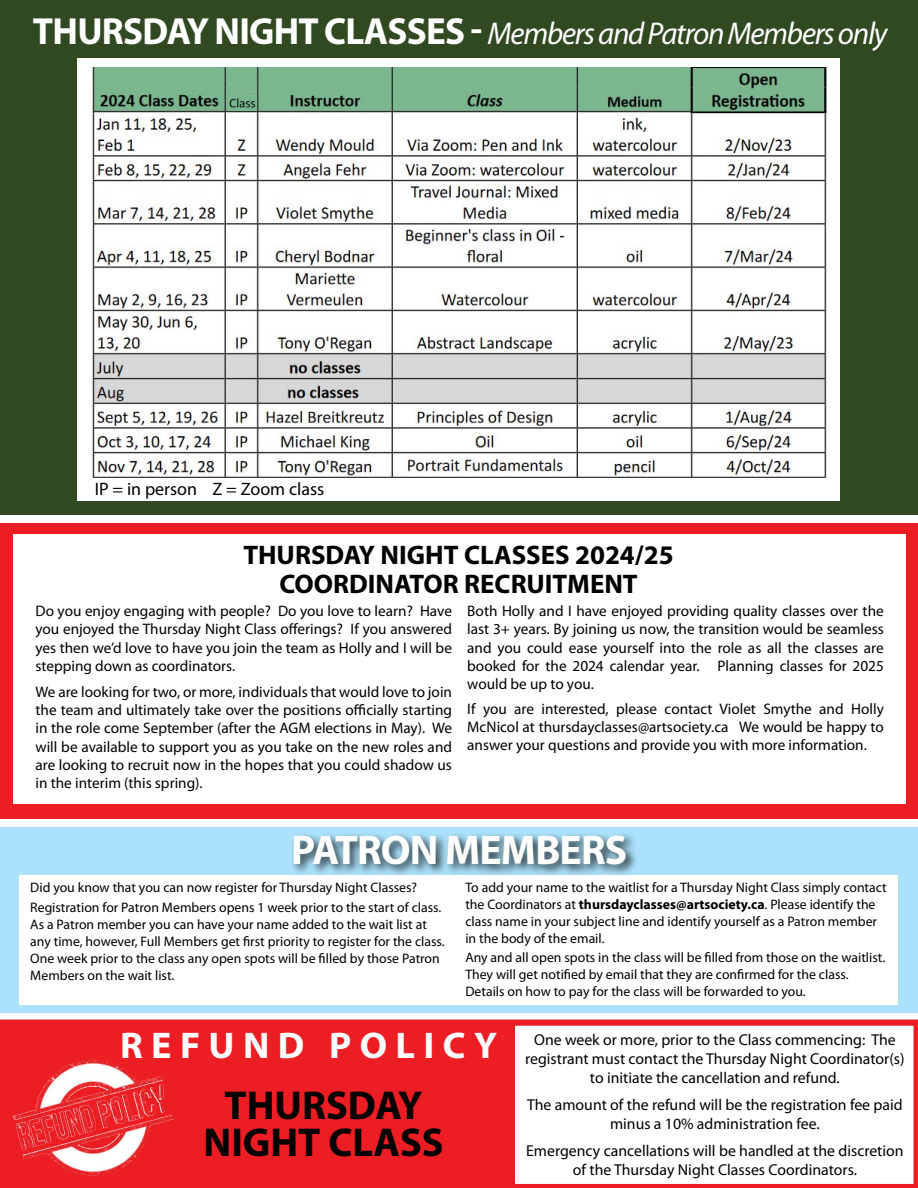
<style>
.page{position:relative;width:918px;height:1188px;background:#fff}
.page>*{position:absolute;margin:0;border:0;box-sizing:border-box;transform-origin:0 0}
.t1{font:700 41.55px "Myriad Pro";letter-spacing:-.02em;color:#fff}
.t2{font:700 40.35px/37.3px "Myriad Pro";color:#000;text-align:center}
.t3{font:700 37.2px "Myriad Pro";letter-spacing:.22em;color:#fff}
.t4{font:italic 31.5px "Myriad Pro";letter-spacing:-.04em;color:#fff}
.t5{font:700 27px/28.8px "Myriad Pro";color:#000;text-align:center}
.t6{font:18px "Myriad Pro";color:#000}
.t7{font:15.75px/18.9px "Myriad Pro";color:#000;text-align:center}
.t8{font:15.3px/18.3px "Myriad Pro";color:#000;text-align:justify}
.t9{font:13.8px/17px "Myriad Pro";color:#000}
.s1{font-weight:700;font-style:normal;font-size:37.95px}
.s2{font-weight:700}
</style>
<div class="page">
<div style="left:0;top:0;width:918px;height:514px;background:#304921"></div>
<div style="left:78px;top:58px;width:762px;height:443px;background:#fff"></div>
<div style="left:0;top:827px;width:918px;height:186px;background:#abe1fa"></div>
<div style="left:20px;top:875px;width:878px;height:130px;background:#fff"></div>
<div style="left:291px;top:831px;width:347px;height:46px;background:#000;opacity:.75"></div>
<img style="left:92px;top:68px;width:735px;height:410px">
<img style="left:693px;top:68px;width:131px;height:43px">
<img style="left:229px;top:94px;width:28px;height:16px">
<svg style="left:0;top:1020px;width:918px;height:168px"></svg>
<div style="left:0;top:1023px;width:514px;height:162px;background:#ed1d24"></div>
<img style="left:12px;top:1063px;width:151px;height:57px">
<div style="left:0;top:523px;width:918px;height:296px;background:#ed1d24"></div>
<div style="left:14px;top:534px;width:892px;height:270px;background:#fff"></div>
<p class="t4" style="left:33px;top:14px;width:856px"><span class="s1">THURSDAY NIGHT CLASSES -</span> Members and Patron Members only</p>
<p class="t6" style="left:95px;top:478px;width:231px">IP = in person Z = Zoom class</p>
<p class="t5" style="left:243px;top:539px;width:432px">THURSDAY NIGHT CLASSES 2024/25<br>COORDINATOR RECRUITMENT</p>
<p class="t8" style="left:36px;top:601px;width:418px">Do you enjoy engaging with people? Do you love to learn? Have you enjoyed the Thursday Night Class offerings? If you answered yes then we’d love to have you join the team as Holly and I will be stepping down as coordinators.</p>
<p class="t8" style="left:36px;top:682px;width:418px">We are looking for two, or more, individuals that would love to join the team and ultimately take over the positions officially starting in the role come September (after the AGM elections in May). We will be available to support you as you take on the new roles and are looking to recruit now in the hopes that you could shadow us in the interim (this spring).</p>
<p class="t8" style="left:467px;top:601px;width:418px">Both Holly and I have enjoyed providing quality classes over the last 3+ years. By joining us now, the transition would be seamless and you could ease yourself into the role as all the classes are booked for the 2024 calendar year. Planning classes for 2025 would be up to you.</p>
<p class="t8" style="left:467px;top:699px;width:418px">If you are interested, please contact Violet Smythe and Holly McNicol at thursdayclasses@artsociety.ca We would be happy to answer your questions and provide you with more information.</p>
<p class="t1" style="left:291px;top:823px;width:338px">PATRON MEMBERS</p>
<p class="t9" style="left:30px;top:878px;width:388px">Did you know that you can now register for Thursday Night Classes?</p>
<p class="t9" style="left:30px;top:899px;width:416px">Registration for Patron Members opens 1 week prior to the start of class.<br>As a Patron member you can have your name added to the wait list at any time, however, Full Members get first priority to register for the class.<br>One week prior to the class any open spots will be filled by those Patron Members on the wait list.</p>
<p class="t9" style="left:465px;top:878px;width:423px">To add your name to the waitlist for a Thursday Night Class simply contact the Coordinators at <span class="s2">thursdayclasses@artsociety.ca</span>. Please identify the class name in your subject line and identify yourself as a Patron member in the body of the email.</p>
<p class="t9" style="left:465px;top:949px;width:421px">Any and all open spots in the class will be filled from those on the waitlist.<br>They will get notified by email that they are confirmed for the class.<br>Details on how to pay for the class will be forwarded to you.</p>
<p class="t3" style="left:120px;top:1021px;width:379px">REFUND POLICY</p>
<p class="t2" style="left:203px;top:1085px;width:242px">THURSDAY<br>NIGHT CLASS</p>
<p class="t7" style="left:525px;top:1030px;width:381px">One week or more, prior to the Class commencing: The registrant must contact the Thursday Night Coordinator(s) to initiate the cancellation and refund.</p>
<p class="t7" style="left:527px;top:1095px;width:377px">The amount of the refund will be the registration fee paid minus a 10% administration fee.</p>
<p class="t7" style="left:526px;top:1141px;width:379px">Emergency cancellations will be handled at the discretion of the Thursday Night Classes Coordinators.</p>
</div>
